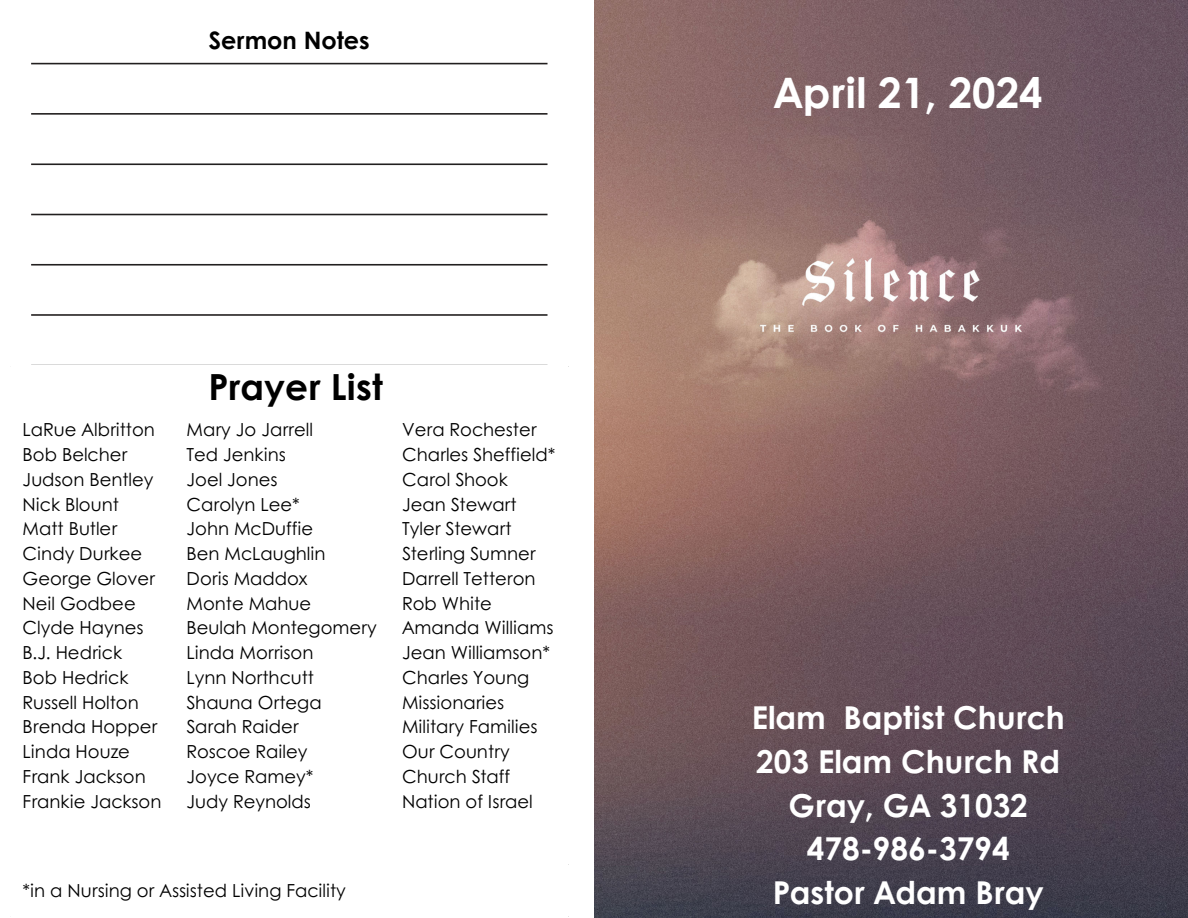
<style>
.page{position:relative;width:1188px;height:918px;background:#fff}
.page>*{position:absolute;margin:0;border:0;box-sizing:border-box;transform-origin:0 0}
.t1{font:700 42px "Century Gothic";color:#fff}
.t2{font:700 36px "Century Gothic";color:#000}
.t3{font:700 31.5px/43.8px "Century Gothic";color:#fff;text-align:center}
.t4{font:700 24px "Century Gothic";color:#000}
.t5{font:18px "Century Gothic";color:#000}
</style>
<div class="page">
<hr style="left:31px;top:63px;width:517px;height:1px;background:#221f1f">
<hr style="left:31px;top:113px;width:517px;height:2px;background:#221f1f">
<hr style="left:31px;top:163px;width:517px;height:2px;background:#221f1f">
<hr style="left:31px;top:214px;width:517px;height:1px;background:#221f1f">
<hr style="left:31px;top:264px;width:517px;height:2px;background:#221f1f">
<hr style="left:31px;top:314px;width:517px;height:2px;background:#221f1f">
<hr style="left:31px;top:415px;width:517px;height:1px;background:#221f1f">
<hr style="left:31px;top:465px;width:517px;height:1px;background:#221f1f">
<hr style="left:31px;top:516px;width:517px;height:1px;background:#221f1f">
<hr style="left:174px;top:368px;width:4px;height:495px;background:#fff">
<hr style="left:390px;top:368px;width:3px;height:495px;background:#fff">
<svg style="left:31px;top:364px;width:517px;height:1px"></svg>
<img style="left:594px;top:0;width:594px;height:918px">
<h2 class="t4" style="left:209px;top:22px;width:163px">Sermon Notes</h2>
<p class="t5" style="left:23px;top:416px;width:134px">LaRue Albritton</p>
<p class="t5" style="left:23px;top:441px;width:106px">Bob Belcher</p>
<p class="t5" style="left:23px;top:466px;width:132px">Judson Bentley</p>
<p class="t5" style="left:23px;top:490px;width:98px">Nick Blount</p>
<p class="t5" style="left:23px;top:515px;width:96px">Matt Butler</p>
<p class="t5" style="left:23px;top:540px;width:121px">Cindy Durkee</p>
<p class="t5" style="left:23px;top:565px;width:134px">George Glover</p>
<p class="t5" style="left:23px;top:589px;width:115px">Neil Godbee</p>
<p class="t5" style="left:23px;top:614px;width:122px">Clyde Haynes</p>
<p class="t5" style="left:23px;top:639px;width:101px">B.J. Hedrick</p>
<p class="t5" style="left:23px;top:664px;width:107px">Bob Hedrick</p>
<p class="t5" style="left:23px;top:688px;width:118px">Russell Holton</p>
<p class="t5" style="left:23px;top:713px;width:136px">Brenda Hopper</p>
<p class="t5" style="left:23px;top:738px;width:109px">Linda Houze</p>
<p class="t5" style="left:23px;top:763px;width:125px">Frank Jackson</p>
<p class="t5" style="left:23px;top:787px;width:140px">Frankie Jackson</p>
<p class="t2" style="left:209px;top:360px;width:176px">Prayer List</p>
<p class="t5" style="left:187px;top:416px;width:128px">Mary Jo Jarrell</p>
<p class="t5" style="left:187px;top:441px;width:101px">Ted Jenkins</p>
<p class="t5" style="left:187px;top:466px;width:92px">Joel Jones</p>
<p class="t5" style="left:187px;top:490px;width:115px">Carolyn Lee*</p>
<p class="t5" style="left:187px;top:515px;width:128px">John McDuffie</p>
<p class="t5" style="left:187px;top:540px;width:141px">Ben McLaughlin</p>
<p class="t5" style="left:187px;top:565px;width:123px">Doris Maddox</p>
<p class="t5" style="left:187px;top:589px;width:126px">Monte Mahue</p>
<p class="t5" style="left:187px;top:614px;width:192px">Beulah Montegomery</p>
<p class="t5" style="left:187px;top:639px;width:128px">Linda Morrison</p>
<p class="t5" style="left:187px;top:664px;width:129px">Lynn Northcutt</p>
<p class="t5" style="left:187px;top:688px;width:137px">Shauna Ortega</p>
<p class="t5" style="left:187px;top:713px;width:114px">Sarah Raider</p>
<p class="t5" style="left:187px;top:738px;width:122px">Roscoe Railey</p>
<p class="t5" style="left:187px;top:763px;width:128px">Joyce Ramey*</p>
<p class="t5" style="left:187px;top:787px;width:126px">Judy Reynolds</p>
<p class="t5" style="left:402px;top:416px;width:136px">Vera Rochester</p>
<p class="t5" style="left:402px;top:441px;width:155px">Charles Sheffield*</p>
<p class="t5" style="left:402px;top:466px;width:107px">Carol Shook</p>
<p class="t5" style="left:402px;top:490px;width:116px">Jean Stewart</p>
<p class="t5" style="left:402px;top:515px;width:111px">Tyler Stewart</p>
<p class="t5" style="left:402px;top:540px;width:135px">Sterling Sumner</p>
<p class="t5" style="left:402px;top:565px;width:135px">Darrell Tetteron</p>
<p class="t5" style="left:402px;top:589px;width:91px">Rob White</p>
<p class="t5" style="left:402px;top:614px;width:153px">Amanda Williams</p>
<p class="t5" style="left:402px;top:639px;width:149px">Jean Williamson*</p>
<p class="t5" style="left:402px;top:664px;width:129px">Charles Young</p>
<p class="t5" style="left:402px;top:688px;width:104px">Missionaries</p>
<p class="t5" style="left:402px;top:713px;width:137px">Military Families</p>
<p class="t5" style="left:402px;top:738px;width:109px">Our Country</p>
<p class="t5" style="left:402px;top:763px;width:110px">Church Staff</p>
<p class="t5" style="left:402px;top:787px;width:132px">Nation of Israel</p>
<p class="t5" style="left:23px;top:877px;width:325px">*in a Nursing or Assisted Living Facility</p>
<p class="t1" style="left:774px;top:60px;width:271px">April 21, 2024</p>
<h1 class="t3" style="left:752px;top:694px;width:315px">Elam Baptist Church<br>203 Elam Church Rd<br>Gray, GA 31032<br>478-986-3794<br>Pastor Adam Bray</h1>
</div>
